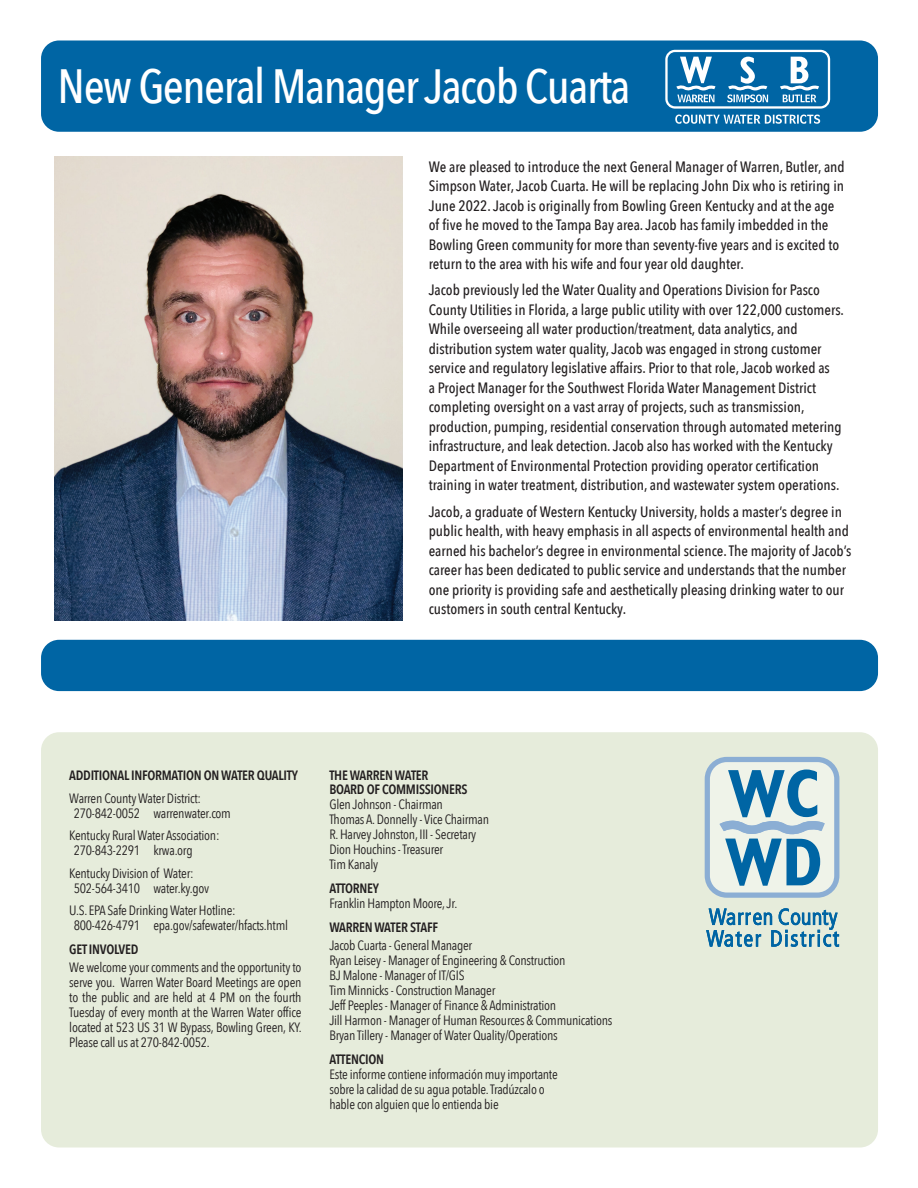
<style>
.page{position:relative;width:918px;height:1188px;background:#fff}
.page>*{position:absolute;margin:0;border:0;box-sizing:border-box;transform-origin:0 0}
.t1{font:500 48px "Avenir Next Condensed";letter-spacing:-.03em;color:#fff}
.t2{font:500 15px/19.5px "Avenir Next Condensed";color:#231f20}
.t3{font:13.5px/15px "Avenir Next Condensed";letter-spacing:-.02em;color:#231f20;text-align:justify}
.t4{font:600 13.5px "Avenir Next Condensed";letter-spacing:-.02em;color:#231f20}
</style>
<div class="page">
<div style="left:41px;top:40px;width:837px;height:92px;background:#0065a4;border-radius:18px"></div>
<div style="left:41px;top:732px;width:837px;height:416px;background:#e6ecdb;border-radius:18px"></div>
<img style="left:54px;top:157px;width:348px;height:464px">
<div style="left:41px;top:640px;width:837px;height:51px;background:#0065a4;border-radius:18px"></div>
<svg style="left:665px;top:50px;width:165px;height:59px"></svg>
<svg style="left:675px;top:115px;width:145px;height:9px"></svg>
<svg style="left:707px;top:759px;width:130px;height:136px;fill:#eff3e9"></svg>
<div style="left:705px;top:757px;width:134px;height:141px;border:5px solid #8baed4;border-radius:20px"></div>
<svg style="left:713px;top:770px;width:121px;height:116px"></svg>
<svg style="left:706px;top:892px;width:133px;height:55px"></svg>
<p class="t1" style="left:58px;top:57px;width:574px">New General Manager Jacob Cuarta</p>
<p class="t2" style="left:429px;top:157px;width:417px">We are pleased to introduce the next General Manager of Warren, Butler, and Simpson Water, Jacob Cuarta. He will be replacing John Dix who is retiring in June 2022. Jacob is originally from Bowling Green Kentucky and at the age of five he moved to the Tampa Bay area. Jacob has family imbedded in the Bowling Green community for more than seventy-five years and is excited to return to the area with his wife and four year old daughter.</p>
<p class="t2" style="left:429px;top:280px;width:417px">Jacob previously led the Water Quality and Operations Division for Pasco County Utilities in Florida, a large public utility with over 122,000 customers.<br>While overseeing all water production/treatment, data analytics, and distribution system water quality, Jacob was engaged in strong customer service and regulatory legislative affairs. Prior to that role, Jacob worked as<br>a Project Manager for the Southwest Florida Water Management District completing oversight on a vast array of projects, such as transmission, production, pumping, residential conservation through automated metering infrastructure, and leak detection. Jacob also has worked with the Kentucky Department of Environmental Protection providing operator certification training in water treatment, distribution, and wastewater system operations.</p>
<p class="t2" style="left:429px;top:502px;width:424px">Jacob, a graduate of Western Kentucky University, holds a master’s degree in public health, with heavy emphasis in all aspects of environmental health and earned his bachelor’s degree in environmental science. The majority of Jacob’s career has been dedicated to public service and understands that the number one priority is providing safe and aesthetically pleasing drinking water to our customers in south central Kentucky.</p>
<p class="t4" style="left:69px;top:764px;width:230px">ADDITIONAL INFORMATION ON WATER QUALITY</p>
<p class="t3" style="left:69px;top:790px;width:133px">Warren County Water District:</p>
<p class="t3" style="left:74px;top:805px;width:159px">270-842-0052 warrenwater.com</p>
<p class="t3" style="left:69px;top:827px;width:152px">Kentucky Rural Water Association:</p>
<p class="t3" style="left:74px;top:842px;width:120px">270-843-2291 krwa.org</p>
<p class="t3" style="left:69px;top:865px;width:126px">Kentucky Division of Water:</p>
<p class="t3" style="left:74px;top:880px;width:137px">502-564-3410 water.ky.gov</p>
<p class="t3" style="left:69px;top:902px;width:168px">U.S. EPA Safe Drinking Water Hotline:</p>
<p class="t3" style="left:74px;top:917px;width:216px">800-426-4791 epa.gov/safewater/hfacts.html</p>
<p class="t4" style="left:69px;top:938px;width:71px">GET INVOLVED</p>
<p class="t3" style="left:69px;top:959px;width:234px">We welcome your comments and the opportunity to serve you. Warren Water Board Meetings are open to the public and are held at 4 PM on the fourth Tuesday of every month at the Warren Water office located at 523 US 31 W Bypass, Bowling Green, KY.<br>Please call us at 270-842-0052.</p>
<p class="t4" style="left:329px;top:764px;width:101px">THE WARREN WATER</p>
<p class="t4" style="left:329px;top:777px;width:140px">BOARD OF COMMISSIONERS</p>
<p class="t3" style="left:329px;top:796px;width:115px">Glen Johnson - Chairman</p>
<p class="t3" style="left:329px;top:811px;width:161px">Thomas A. Donnelly - Vice Chairman</p>
<p class="t3" style="left:329px;top:826px;width:148px">R. Harvey Johnston, III - Secretary</p>
<p class="t3" style="left:329px;top:841px;width:115px">Dion Houchins - Treasurer</p>
<p class="t3" style="left:329px;top:856px;width:50px">Tim Kanaly</p>
<p class="t4" style="left:329px;top:876px;width:51px">ATTORNEY</p>
<p class="t3" style="left:329px;top:895px;width:129px">Franklin Hampton Moore, Jr.</p>
<p class="t4" style="left:329px;top:915px;width:110px">WARREN WATER STAFF</p>
<p class="t3" style="left:329px;top:937px;width:144px">Jacob Cuarta - General Manager</p>
<p class="t3" style="left:329px;top:952px;width:238px">Ryan Leisey - Manager of Engineering &amp; Construction</p>
<p class="t3" style="left:329px;top:967px;width:137px">BJ Malone - Manager of IT/GIS</p>
<p class="t3" style="left:329px;top:982px;width:168px">Tim Minnicks - Construction Manager</p>
<p class="t3" style="left:329px;top:997px;width:228px">Jeff Peeples - Manager of Finance &amp; Administration</p>
<p class="t3" style="left:329px;top:1012px;width:285px">Jill Harmon - Manager of Human Resources &amp; Communications</p>
<p class="t3" style="left:329px;top:1027px;width:230px">Bryan Tillery - Manager of Water Quality/Operations</p>
<p class="t4" style="left:329px;top:1047px;width:56px">ATTENCION</p>
<p class="t3" style="left:329px;top:1066px;width:230px">Este informe contiene información muy importante</p>
<p class="t3" style="left:329px;top:1081px;width:217px">sobre la calidad de su agua potable. Tradúzcalo o</p>
<p class="t3" style="left:329px;top:1096px;width:171px">hable con alguien que lo entienda bie</p>
</div>
